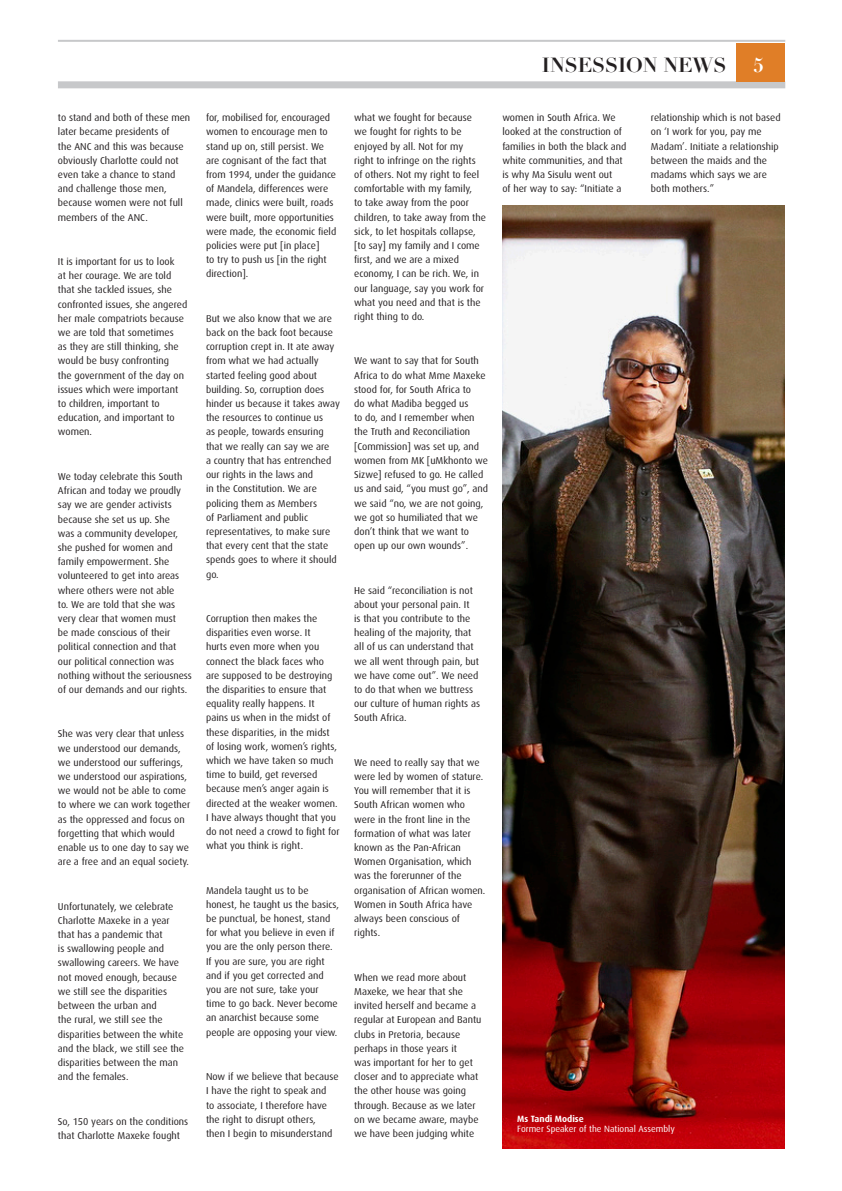
<style>
.page{position:relative;width:842px;height:1191px;background:#fff}
.page>*{position:absolute;margin:0;border:0;box-sizing:border-box;transform-origin:0 0}
.t1{font:700 20px "Didot";color:#231f20}
.t2{font:700 20px "Didot";color:#fff}
.t3{font:10px/14.2px "Dax";color:#231f20}
.t4{font:9.1px/10px "Dax";color:#fff}
.s1{font-weight:700}
</style>
<div class="page">
<hr style="left:58px;top:40px;width:727px;height:2px;background:#c7c8ca">
<div style="left:58px;top:81px;width:727px;height:7px;background:#c7c8ca"></div>
<div style="left:736px;top:43px;width:49px;height:38px;background:#e07e27"></div>
<img style="left:502px;top:206px;width:283px;height:942px">
<p class="t1" style="left:542px;top:52px;width:186px">INSESSION NEWS</p>
<p class="t2" style="left:753px;top:52px;width:13px">5</p>
<p class="t3" style="left:58px;top:111px;width:134px">to stand and both of these men later became presidents of<br>the ANC and this was because obviously Charlotte could not even take a chance to stand and challenge those men, because women were not full members of the ANC.</p>
<p class="t3" style="left:58px;top:254px;width:131px">It is important for us to look<br>at her courage. We are told that she tackled issues, she confronted issues, she angered her male compatriots because we are told that sometimes<br>as they are still thinking, she would be busy confronting<br>the government of the day on issues which were important to children, important to education, and important to women.</p>
<p class="t3" style="left:58px;top:469px;width:135px">We today celebrate this South<br>African and today we proudly say we are gender activists because she set us up. She<br>was a community developer, she pushed for women and family empowerment. She volunteered to get into areas where others were not able<br>to. We are told that she was very clear that women must<br>be made conscious of their political connection and that our political connection was nothing without the seriousness of our demands and our rights.</p>
<p class="t3" style="left:58px;top:727px;width:134px">She was very clear that unless we understood our demands, we understood our sufferings, we understood our aspirations, we would not be able to come to where we can work together as the oppressed and focus on forgetting that which would enable us to one day to say we are a free and an equal society.</p>
<p class="t3" style="left:58px;top:899px;width:128px">Unfortunately, we celebrate<br>Charlotte Maxeke in a year that has a pandemic that<br>is swallowing people and swallowing careers. We have not moved enough, because we still see the disparities between the urban and<br>the rural, we still see the disparities between the white and the black, we still see the disparities between the man and the females.</p>
<p class="t3" style="left:58px;top:1114px;width:132px">So, 150 years on the conditions that Charlotte Maxeke fought</p>
<p class="t3" style="left:206px;top:111px;width:132px">for, mobilised for, encouraged women to encourage men to stand up on, still persist. We are cognisant of the fact that from 1994, under the guidance of Mandela, differences were made, clinics were built, roads were built, more opportunities were made, the economic field policies were put [in place]<br>to try to push us [in the right direction].</p>
<p class="t3" style="left:206px;top:311px;width:135px">But we also know that we are back on the back foot because corruption crept in. It ate away from what we had actually started feeling good about building. So, corruption does hinder us because it takes away the resources to continue us<br>as people, towards ensuring that we really can say we are<br>a country that has entrenched our rights in the laws and<br>in the Constitution. We are policing them as Members<br>of Parliament and public representatives, to make sure that every cent that the state spends goes to where it should go.</p>
<p class="t3" style="left:206px;top:611px;width:135px">Corruption then makes the disparities even worse. It<br>hurts even more when you connect the black faces who are supposed to be destroying the disparities to ensure that equality really happens. It<br>pains us when in the midst of these disparities, in the midst of losing work, women’s rights, which we have taken so much time to build, get reversed because men’s anger again is directed at the weaker women.<br>I have always thought that you do not need a crowd to fight for what you think is right.</p>
<p class="t3" style="left:206px;top:883px;width:135px">Mandela taught us to be honest, he taught us the basics, be punctual, be honest, stand for what you believe in even if you are the only person there.<br>If you are sure, you are right and if you get corrected and you are not sure, take your time to go back. Never become an anarchist because some people are opposing your view.</p>
<p class="t3" style="left:206px;top:1069px;width:134px">Now if we believe that because<br>I have the right to speak and<br>to associate, I therefore have the right to disrupt others,<br>then I begin to misunderstand</p>
<p class="t3" style="left:354px;top:111px;width:133px">what we fought for because we fought for rights to be enjoyed by all. Not for my<br>right to infringe on the rights of others. Not my right to feel comfortable with my family,<br>to take away from the poor children, to take away from the sick, to let hospitals collapse, [to say] my family and I come first, and we are a mixed economy, I can be rich. We, in our language, say you work for what you need and that is the right thing to do.</p>
<p class="t3" style="left:354px;top:354px;width:135px">We want to say that for South<br>Africa to do what Mme Maxeke stood for, for South Africa to<br>do what Madiba begged us<br>to do, and I remember when the Truth and Reconciliation [Commission] was set up, and women from MK [uMkhonto we<br>Sizwe] refused to go. He called us and said, “you must go”, and we said “no, we are not going, we got so humiliated that we don’t think that we want to open up our own wounds”.</p>
<p class="t3" style="left:354px;top:583px;width:127px">He said “reconciliation is not about your personal pain. It<br>is that you contribute to the healing of the majority, that all of us can understand that we all went through pain, but we have come out”. We need to do that when we buttress our culture of human rights as<br>South Africa.</p>
<p class="t3" style="left:354px;top:755px;width:133px">We need to really say that we were led by women of stature.<br>You will remember that it is<br>South African women who were in the front line in the formation of what was later known as the Pan-African<br>Women Organisation, which was the forerunner of the organisation of African women.<br>Women in South Africa have always been conscious of rights.</p>
<p class="t3" style="left:354px;top:970px;width:129px">When we read more about<br>Maxeke, we hear that she invited herself and became a regular at European and Bantu clubs in Pretoria, because perhaps in those years it<br>was important for her to get closer and to appreciate what the other house was going through. Because as we later on we became aware, maybe we have been judging white</p>
<p class="t3" style="left:502px;top:111px;width:126px">women in South Africa. We looked at the construction of families in both the black and white communities, and that is why Ma Sisulu went out<br>of her way to say: “Initiate a</p>
<p class="t3" style="left:651px;top:111px;width:131px">relationship which is not based on ‘I work for you, pay me<br>Madam’. Initiate a relationship between the maids and the madams which says we are both mothers.”</p>
<p class="t4" style="left:517px;top:1114px;width:159px"><span class="s1">Ms Tandi Modise<br></span>Former Speaker of the National Assembly</p>
</div>
